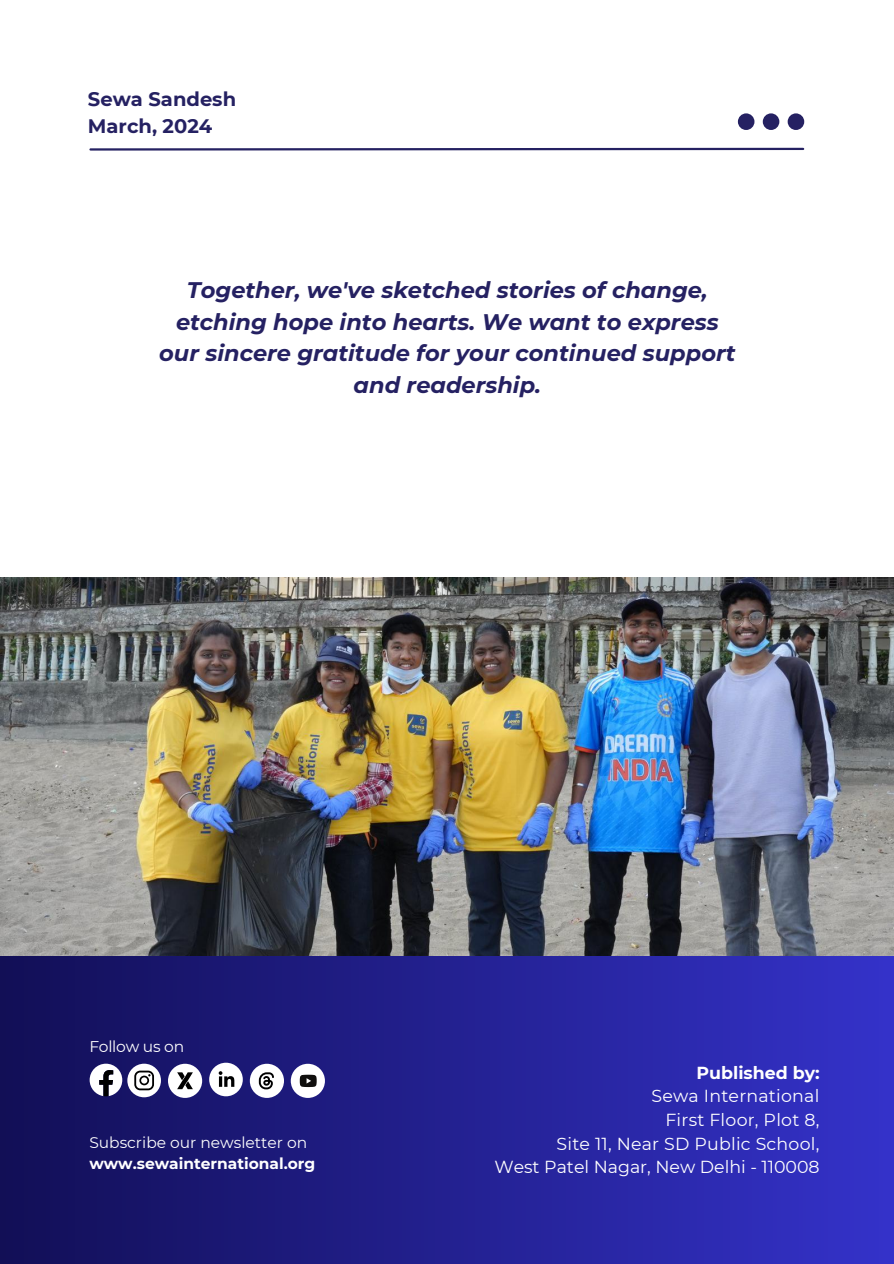
<style>
.page{position:relative;width:894px;height:1264px;background:#fff}
.page>*{position:absolute;margin:0;border:0;box-sizing:border-box;transform-origin:0 0}
.t1{font:italic 700 22.5px/31.5px "Montserrat";color:#252162;text-align:center}
.t2{font:700 19.5px/27px "Montserrat";color:#252162}
.t3{font:17.4px/23.7px "Montserrat";letter-spacing:.015em;color:#fff;text-align:right}
.t4{font:700 17.4px "Montserrat";color:#fff}
.t5{font:15.45px "Montserrat";color:#fff}
.t6{font:700 15.45px "Montserrat";color:#fff}
</style>
<div class="page">
<div style="left:0;top:916px;width:893px;height:347px;background:linear-gradient(to right,#120f56,#3432ca)"></div>
<svg style="left:89px;top:147px;width:716px;height:4px"></svg>
<svg style="left:737px;top:113px;width:67px;height:17px"></svg>
<svg style="left:90px;top:1063px;width:32px;height:33px"></svg>
<div style="left:127px;top:1063px;width:34px;height:34px;background:#fff;border-radius:50%"></div>
<svg style="left:134px;top:1070px;width:20px;height:20px"></svg>
<div style="left:209px;top:1062px;width:34px;height:34px;background:#fff;border-radius:50%"></div>
<svg style="left:219px;top:1071px;width:15px;height:15px"></svg>
<div style="left:168px;top:1063px;width:34px;height:34px;background:#fff;border-radius:50%"></div>
<div style="left:250px;top:1063px;width:34px;height:34px;background:#fff;border-radius:50%"></div>
<div style="left:291px;top:1063px;width:34px;height:34px;background:#fff;border-radius:50%"></div>
<svg style="left:177px;top:1072px;width:16px;height:17px"></svg>
<svg style="left:259px;top:1072px;width:14px;height:17px"></svg>
<svg style="left:300px;top:1074px;width:16px;height:13px"></svg>
<img style="left:0;top:577px;width:893px;height:378px">
<p class="t2" style="left:88px;top:85px;width:150px">Sewa Sandesh<br>March, 2024</p>
<p class="t1" style="left:159px;top:274px;width:577px">Together, we've sketched stories of change, etching hope into hearts. We want to express our sincere gratitude for your continued support and readership.</p>
<p class="t5" style="left:89px;top:1037px;width:96px">Follow us on</p>
<p class="t5" style="left:89px;top:1132px;width:219px">Subscribe our newsletter on</p>
<p class="t6" style="left:89px;top:1153px;width:227px">www.sewainternational.org</p>
<p class="t4" style="left:696px;top:1061px;width:124px">Published by:</p>
<p class="t3" style="left:494px;top:1084px;width:326px">Sewa International<br>First Floor, Plot 8,<br>Site 11, Near SD Public School,<br>West Patel Nagar, New Delhi - 110008</p>
</div>
